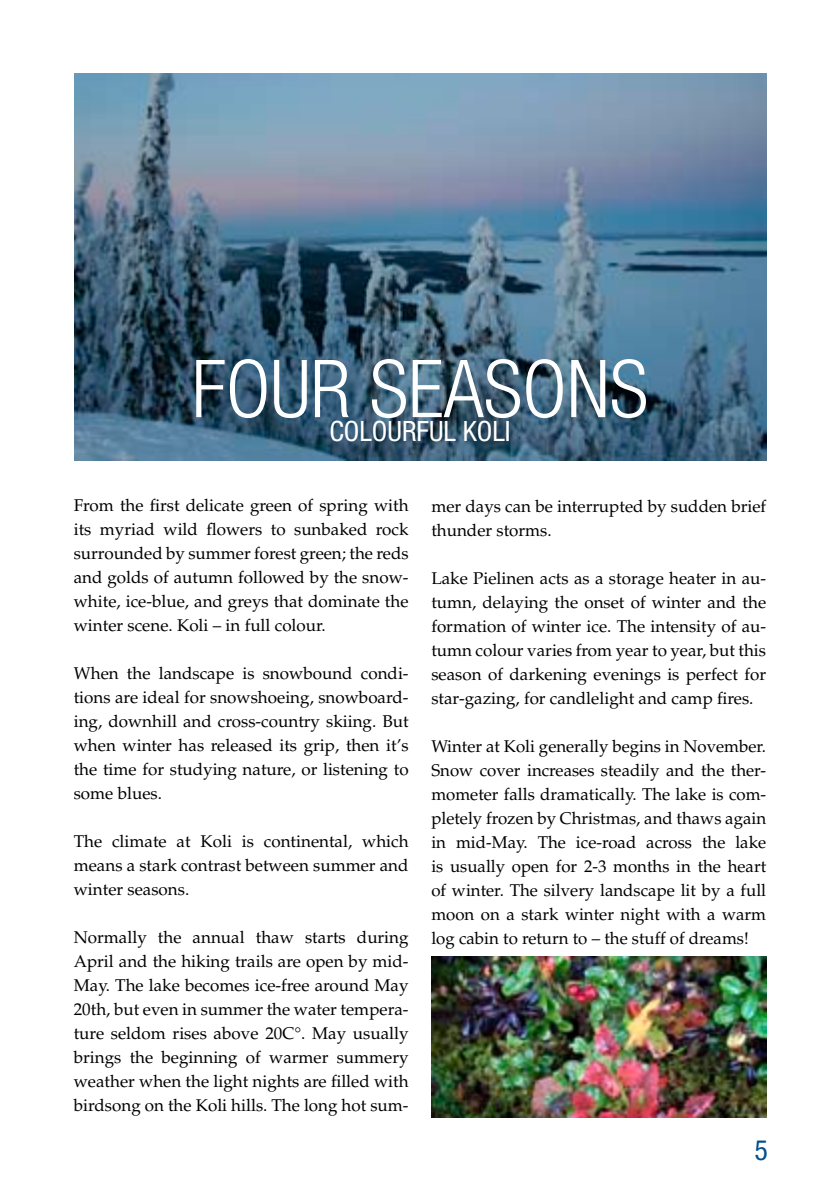
<style>
.page{position:relative;width:840px;height:1191px;background:#fff}
.page>*{position:absolute;margin:0;border:0;box-sizing:border-box;transform-origin:0 0}
.t1{font:300 condensed 80px "Helvetica Neue LT";color:#fff}
.t2{font:condensed 28px "Helvetica Neue LT";color:#fff}
.t3{font:17px/24px "Palatino";color:#000;text-align:justify}
</style>
<div class="page">
<img style="left:75px;top:74px;width:690px;height:386px">
<img style="left:431px;top:956px;width:334px;height:161px">
<h1 class="t1" style="left:192px;top:343px;width:453px">FOUR SEASONS</h1>
<h2 class="t2" style="left:329px;top:415px;width:182px">COLOURFUL KOLI</h2>
<p class="t3" style="left:74px;top:493px;width:336px">From the first delicate green of spring with its myriad wild flowers to sunbaked rock surrounded by summer forest green; the reds and golds of autumn followed by the snow&shy;white, ice-blue, and greys that dominate the winter scene. Koli – in full colour.</p>
<p class="t3" style="left:74px;top:661px;width:336px">When the landscape is snowbound condi&shy;tions are ideal for snowshoeing, snowboard&shy;ing, downhill and cross-country skiing. But when winter has released its grip, then it’s the time for studying nature, or listening to some blues.</p>
<p class="t3" style="left:74px;top:829px;width:336px">The climate at Koli is continental, which means a stark contrast between summer and winter seasons.</p>
<p class="t3" style="left:74px;top:925px;width:336px">Normally the annual thaw starts during April and the hiking trails are open by mid-May. The lake becomes ice-free around May 20th, but even in summer the water tempera&shy;ture seldom rises above 20C°. May usually brings the beginning of warmer summery weather when the light nights are filled with birdsong on the Koli hills. The long hot sum-</p>
<p class="t3" style="left:431px;top:494px;width:336px">mer days can be interrupted by sudden brief thunder storms.</p>
<p class="t3" style="left:431px;top:566px;width:336px">Lake Pielinen acts as a storage heater in au&shy;tumn, delaying the onset of winter and the formation of winter ice. The intensity of au&shy;tumn colour varies from year to year, but this season of darkening evenings is perfect for star-gazing, for candlelight and camp fires.</p>
<p class="t3" style="left:431px;top:734px;width:336px">Winter at Koli generally begins in November.<br>Snow cover increases steadily and the ther&shy;mometer falls dramatically. The lake is com&shy;pletely frozen by Christmas, and thaws again in mid-May. The ice-road across the lake is usually open for 2-3 months in the heart of winter. The silvery landscape lit by a full moon on a stark winter night with a warm log cabin to return to – the stuff of dreams!</p>
</div>
